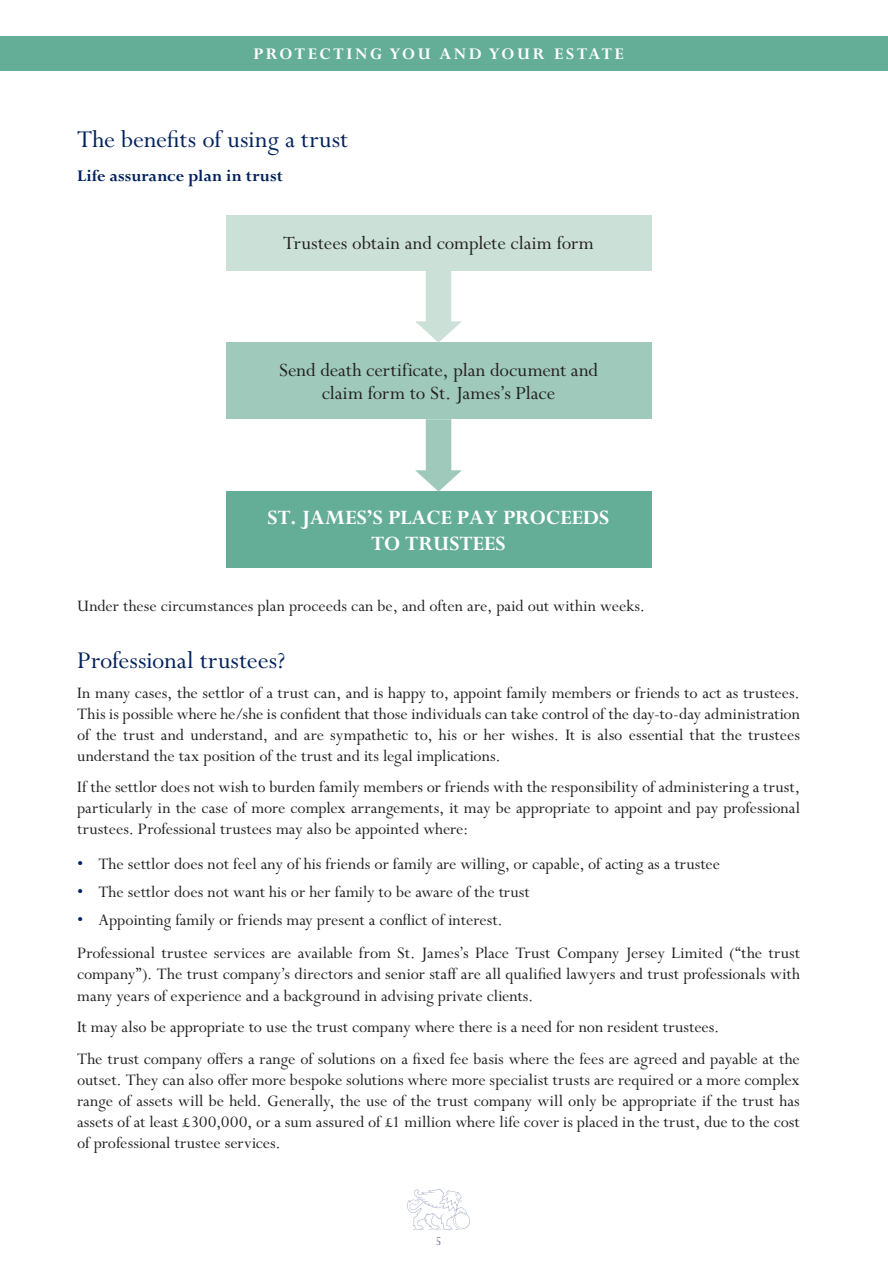
<style>
.page{position:relative;width:888px;height:1266px;background:#fff}
.page>*{position:absolute;margin:0;border:0;box-sizing:border-box;transform-origin:0 0}
.t1{font:27px "Perpetua Std";color:#00215d}
.t2{font:700 22.5px/25.5px "Perpetua Std";color:#fff;text-align:center}
.t3{font:21px/23.2px "Perpetua Std";color:#231f20;text-align:center}
.t4{font:18px/21px "Perpetua Std";color:#231f20;text-align:justify}
.t5{font:700 18px "Perpetua Std";letter-spacing:.15em;color:#fff}
.t6{font:700 18px "Perpetua Std";letter-spacing:.01em;color:#00215d}
.t7{font:13.5px "Perpetua Std";color:#67739d}
.s1{color:#00215d}
</style>
<div class="page">
<hr style="left:885px;top:36px;width:3px;height:34px;background:#64ad96">
<svg style="left:407px;top:1189px;width:63px;height:41px"></svg>
<div style="left:0;top:36px;width:885px;height:34px;background:#64ad96"></div>
<div style="left:226px;top:491px;width:425px;height:77px;background:#64ad96"></div>
<div style="left:226px;top:215px;width:425px;height:55px;background:#cbe1d8"></div>
<div style="left:226px;top:342px;width:425px;height:77px;background:#9ec9bb"></div>
<svg style="left:415px;top:270px;width:47px;height:72px"></svg>
<svg style="left:415px;top:419px;width:47px;height:72px"></svg>
<p class="t5" style="left:253px;top:44px;width:372px">PROTECTING YOU AND YOUR ESTATE</p>
<h1 class="t1" style="left:77px;top:125px;width:273px">The benefits of using a trust</h1>
<p class="t6" style="left:77px;top:166px;width:207px">Life assurance plan in trust</p>
<p class="t3" style="left:283px;top:232px;width:312px">Trustees obtain and complete claim form</p>
<p class="t3" style="left:279px;top:359px;width:320px">Send death certificate, plan document and claim form to St. James’s Place</p>
<p class="t2" style="left:268px;top:505px;width:343px">ST. JAMES’S PLACE PAY PROCEEDS<br>TO TRUSTEES</p>
<p class="t4" style="left:77px;top:596px;width:570px">Under these circumstances plan proceeds can be, and often are, paid out within weeks.</p>
<h1 class="t1" style="left:77px;top:646px;width:210px">Professional trustees?</h1>
<p class="t4" style="left:77px;top:682px;width:724px">In many cases, the settlor of a trust can, and is happy to, appoint family members or friends to act as trustees.<br>This is possible where he/she is confident that those individuals can take control of the day-to-day administration of the trust and understand, and are sympathetic to, his or her wishes. It is also essential that the trustees understand the tax position of the trust and its legal implications.</p>
<p class="t4" style="left:77px;top:777px;width:724px">If the settlor does not wish to burden family members or friends with the responsibility of administering a trust, particularly in the case of more complex arrangements, it may be appropriate to appoint and pay professional trustees. Professional trustees may also be appointed where:</p>
<p class="t4" style="left:77px;top:853px;width:645px"><span class="s1">•</span> The settlor does not feel any of his friends or family are willing, or capable, of acting as a trustee</p>
<p class="t4" style="left:77px;top:881px;width:454px"><span class="s1">•</span> The settlor does not want his or her family to be aware of the trust</p>
<p class="t4" style="left:77px;top:903px;width:724px;line-height:33.8px"><span class="s1">•</span> Appointing family or friends may present a conflict of interest.<br>Professional trustee services are available from St. James’s Place Trust Company Jersey Limited (“the trust</p>
<p class="t4" style="left:77px;top:964px;width:724px">company”). The trust company’s directors and senior staff are all qualified lawyers and trust professionals with many years of experience and a background in advising private clients.</p>
<p class="t4" style="left:77px;top:1011px;width:724px;line-height:31.7px">It may also be appropriate to use the trust company where there is a need for non resident trustees.<br>The trust company offers a range of solutions on a fixed fee basis where the fees are agreed and payable at the</p>
<p class="t4" style="left:77px;top:1069px;width:724px">outset. They can also offer more bespoke solutions where more specialist trusts are required or a more complex range of assets will be held. Generally, the use of the trust company will only be appropriate if the trust has assets of at least £300,000, or a sum assured of £1 million where life cover is placed in the trust, due to the cost of professional trustee services.</p>
<p class="t7" style="left:435px;top:1233px;width:8px">5</p>
</div>
